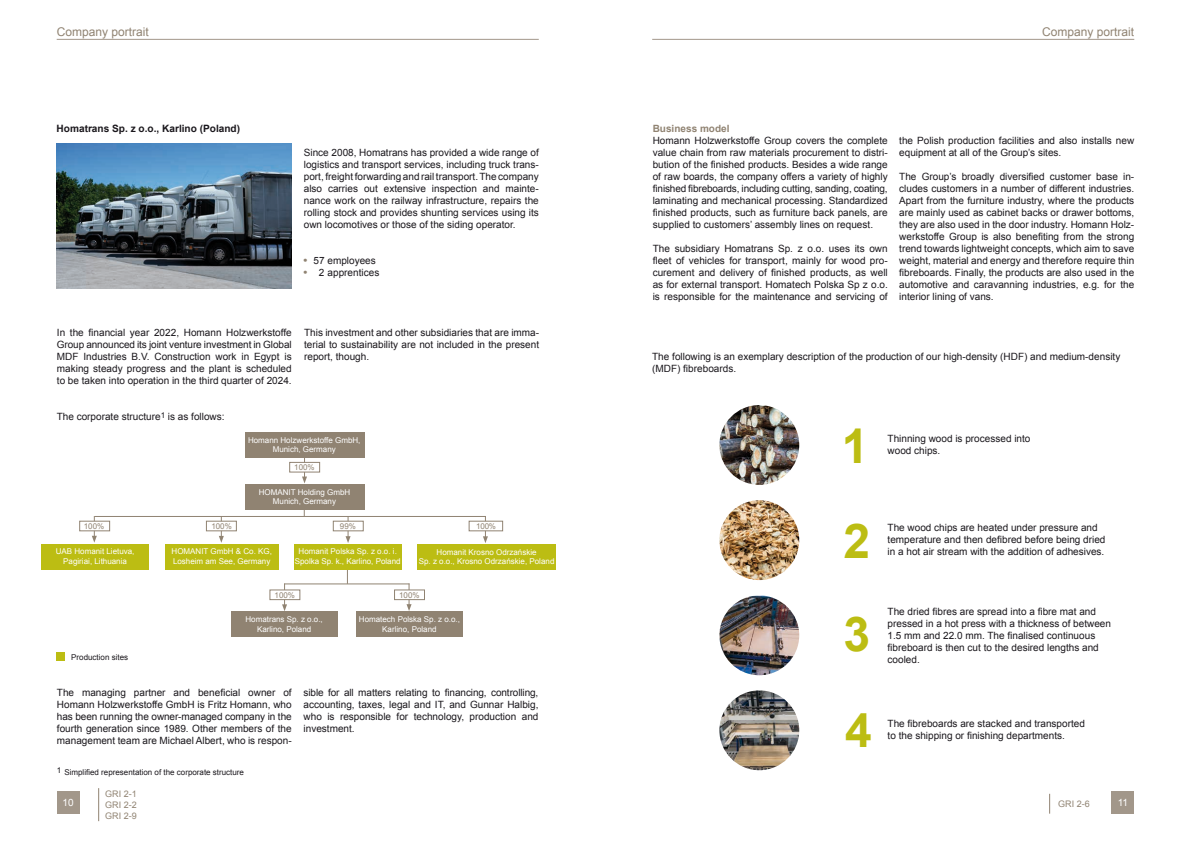
<style>
.page{position:relative;width:1191px;height:842px;background:#fff}
.page>*{position:absolute;margin:0;border:0;box-sizing:border-box;transform-origin:0 0}
.t1{font:700 48px/94.4px "Arial";color:#bcbd13;text-align:justify}
.t2{font:12px "Arial";color:#908372}
.t3{font:700 10.1px "Arial";color:#1a171c}
.t4{font:10px/12px "Arial";color:#1a171c;text-align:justify}
.t5{font:700 10px "Arial";color:#908372}
.t6{font:10px "Arial";color:#fff}
.t7{font:9px/10.8px "Arial";color:#908372;text-align:justify}
.t8{font:8px/9.6px "Arial";color:#fff;text-align:center}
.t9{font:8px "Arial";color:#1a171c}
.t10{font:8px "Arial";color:#908372}
.s1{font-weight:700;font-size:11px;color:#908372}
</style>
<div class="page">
<div style="left:57px;top:791px;width:22px;height:23px;background:#a2978a"></div>
<div style="left:1111px;top:791px;width:23px;height:23px;background:#a2978a"></div>
<hr style="left:652px;top:39px;width:482px;height:1px;background:#a2978a">
<hr style="left:57px;top:39px;width:482px;height:1px;background:#a2978a">
<div style="left:57px;top:652px;width:8px;height:8px;background:#bcbd13"></div>
<svg style="left:302px;top:457px;width:5px;height:26px"></svg>
<div style="left:289px;top:462px;width:31px;height:10px;background:#fff;border:1px solid #908372"></div>
<hr style="left:95px;top:516px;width:391px;height:1px;background:#908372">
<div style="left:245px;top:432px;width:119px;height:25px;background:#908372"></div>
<div style="left:245px;top:484px;width:119px;height:25px;background:#908372"></div>
<svg style="left:92px;top:516px;width:5px;height:27px"></svg>
<svg style="left:219px;top:517px;width:5px;height:26px"></svg>
<svg style="left:345px;top:517px;width:5px;height:26px"></svg>
<svg style="left:483px;top:517px;width:5px;height:26px"></svg>
<hr style="left:284px;top:583px;width:125px;height:1px;background:#908372">
<svg style="left:282px;top:583px;width:5px;height:28px"></svg>
<svg style="left:406px;top:583px;width:5px;height:28px"></svg>
<div style="left:269px;top:589px;width:31px;height:11px;background:#fff;border:1px solid #908372"></div>
<div style="left:394px;top:589px;width:31px;height:11px;background:#fff;border:1px solid #908372"></div>
<div style="left:333px;top:521px;width:31px;height:10px;background:#fff;border:1px solid #908372"></div>
<div style="left:468px;top:521px;width:35px;height:10px;background:#fff;border:1px solid #908372"></div>
<div style="left:206px;top:521px;width:31px;height:10px;background:#fff;border:1px solid #908372"></div>
<div style="left:79px;top:521px;width:31px;height:10px;background:#fff;border:1px solid #908372"></div>
<svg style="left:347px;top:570px;width:1px;height:14px"></svg>
<div style="left:41px;top:544px;width:108px;height:26px;background:#bcbd13"></div>
<div style="left:165px;top:544px;width:113px;height:26px;background:#bcbd13"></div>
<div style="left:294px;top:544px;width:108px;height:26px;background:#bcbd13"></div>
<div style="left:417px;top:544px;width:139px;height:26px;background:#bcbd13"></div>
<div style="left:232px;top:612px;width:106px;height:25px;background:#908372"></div>
<div style="left:356px;top:612px;width:106px;height:25px;background:#908372"></div>
<img style="left:719px;top:500px;width:80px;height:80px;border-radius:40px">
<img style="left:719px;top:595px;width:80px;height:80px;border-radius:40px">
<img style="left:719px;top:405px;width:80px;height:80px;border-radius:40px">
<img style="left:719px;top:690px;width:80px;height:80px;border-radius:40px">
<svg style="left:1049px;top:794px;width:1px;height:20px"></svg>
<hr style="left:98px;top:788px;width:1px;height:33px;background:#908372">
<img style="left:57px;top:144px;width:235px;height:144px">
<p class="t2" style="left:57px;top:24px;width:94px">Company portrait</p>
<p class="t2" style="left:1042px;top:24px;width:94px">Company portrait</p>
<p class="t3" style="left:57px;top:121px;width:185px">Homatrans Sp. z o.o., Karlino (Poland)</p>
<p class="t4" style="left:304px;top:146px;width:236px">Since 2008, Homatrans has provided a wide range of logistics and transport services, including truck trans&shy;port, freight forwarding and rail transport. The company also carries out extensive inspection and mainte&shy;nance work on the railway infrastructure, repairs the rolling stock and provides shunting services using its own locomotives or those of the siding operator.</p>
<p class="t4" style="left:304px;top:255px;width:74px"><span class="s1">•</span> 57 employees</p>
<p class="t4" style="left:304px;top:267px;width:77px"><span class="s1">•</span> 2 apprentices</p>
<p class="t4" style="left:57px;top:327px;width:236px">In the financial year 2022, Homann Holzwerkstoffe Group announced its joint venture investment in Global MDF Industries B.V. Construction work in Egypt is making steady progress and the plant is scheduled to be taken into operation in the third quarter of 2024.</p>
<p class="t4" style="left:304px;top:327px;width:236px">This investment and other subsidiaries that are imma&shy;terial to sustainability are not included in the present report, though.</p>
<p class="t4" style="left:57px;top:411px;width:169px">The corporate structure<sup>1</sup> is as follows:</p>
<p class="t8" style="left:248px;top:435px;width:114px">Homann Holzwerkstoffe GmbH,<br>Munich, Germany</p>
<p class="t8" style="left:259px;top:487px;width:93px">HOMANIT Holding GmbH<br>Munich, Germany</p>
<p class="t10" style="left:294px;top:462px;width:22px">100%</p>
<p class="t10" style="left:84px;top:521px;width:22px">100%</p>
<p class="t10" style="left:476px;top:521px;width:21px">100%</p>
<p class="t8" style="left:56px;top:547px;width:80px">UAB Homanit Lietuva,<br>Pagiriai, Lithuania</p>
<p class="t8" style="left:171px;top:547px;width:102px;text-align:left">HOMANIT GmbH &amp; Co. KG,<br>Losheim am See, Germany</p>
<p class="t8" style="left:295px;top:547px;width:107px">Homanit Polska Sp. z o.o. i.<br>Spolka Sp. k., Karlino, Poland</p>
<p class="t8" style="left:419px;top:547px;width:137px">Homanit Krosno Odrzańskie<br>Sp. z o.o., Krosno Odrzańskie, Poland</p>
<p class="t10" style="left:211px;top:521px;width:22px">100%</p>
<p class="t10" style="left:340px;top:521px;width:18px">99%</p>
<p class="t10" style="left:274px;top:590px;width:22px">100%</p>
<p class="t10" style="left:399px;top:590px;width:22px">100%</p>
<p class="t9" style="left:71px;top:652px;width:58px">Production sites</p>
<p class="t8" style="left:245px;top:615px;width:79px">Homatrans Sp. z o.o.,<br>Karlino, Poland</p>
<p class="t8" style="left:359px;top:615px;width:102px">Homatech Polska Sp. z o.o.,<br>Karlino, Poland</p>
<p class="t4" style="left:57px;top:687px;width:236px">The managing partner and beneficial owner of Homann Holzwerkstoffe GmbH is Fritz Homann, who has been running the owner-managed company in the fourth generation since 1989. Other members of the management team are Michael Albert, who is respon-</p>
<p class="t4" style="left:303px;top:687px;width:236px">sible for all matters relating to financing, controlling, accounting, taxes, legal and IT, and Gunnar Halbig, who is responsible for technology, production and investment.</p>
<p class="t9" style="left:57px;top:767px;width:189px">1 Simplified representation of the corporate structure</p>
<p class="t5" style="left:653px;top:122px;width:78px">Business model</p>
<p class="t4" style="left:653px;top:135px;width:236px">Homann Holzwerkstoffe Group covers the complete value chain from raw materials procurement to distri&shy;bution of the finished products. Besides a wide range of raw boards, the company offers a variety of highly finished fibreboards, including cutting, sanding, coating, laminating and mechanical processing. Standardized finished products, such as furniture back panels, are supplied to customers’ assembly lines on request.</p>
<p class="t4" style="left:653px;top:243px;width:236px">The subsidiary Homatrans Sp. z o.o. uses its own fleet of vehicles for transport, mainly for wood pro&shy;curement and delivery of finished products, as well as for external transport. Homatech Polska Sp z o.o. is responsible for the maintenance and servicing of</p>
<p class="t4" style="left:899px;top:134px;width:236px">the Polish production facilities and also installs new equipment at all of the Group’s sites.</p>
<p class="t4" style="left:899px;top:170px;width:236px">The Group’s broadly diversified customer base in&shy;cludes customers in a number of different industries.<br>Apart from the furniture industry, where the products are mainly used as cabinet backs or drawer bottoms, they are also used in the door industry. Homann Holz&shy;werkstoffe Group is also benefiting from the strong trend towards lightweight concepts, which aim to save weight, material and energy and therefore require thin fibreboards. Finally, the products are also used in the automotive and caravanning industries, e.g. for the interior lining of vans.</p>
<p class="t4" style="left:652px;top:350px;width:469px">The following is an exemplary description of the production of our high-density (HDF) and medium-density (MDF) fibreboards.</p>
<h1 class="t1" style="left:841px;top:401px;width:32px">1<br>2<br>3<br>4</h1>
<p class="t4" style="left:887px;top:432px;width:144px">Thinning wood is processed into wood chips.</p>
<p class="t4" style="left:887px;top:522px;width:219px;text-align:left">The wood chips are heated under pressure and temperature and then defibred before being dried in a hot air stream with the addition of adhesives.</p>
<p class="t4" style="left:887px;top:605px;width:225px;text-align:left">The dried fibres are spread into a fibre mat and pressed in a hot press with a thickness of between 1.5 mm and 22.0 mm. The finalised continuous fibreboard is then cut to the desired lengths and cooled.</p>
<p class="t4" style="left:887px;top:717px;width:199px">The fibreboards are stacked and transported to the shipping or finishing departments.</p>
<p class="t7" style="left:105px;top:789px;width:33px">GRI 2-1<br>GRI 2-2<br>GRI 2-9</p>
<p class="t6" style="left:62px;top:796px;width:13px">10</p>
<p class="t6" style="left:1117px;top:796px;width:12px">11</p>
<p class="t7" style="left:1058px;top:799px;width:33px">GRI 2-6</p>
</div>
